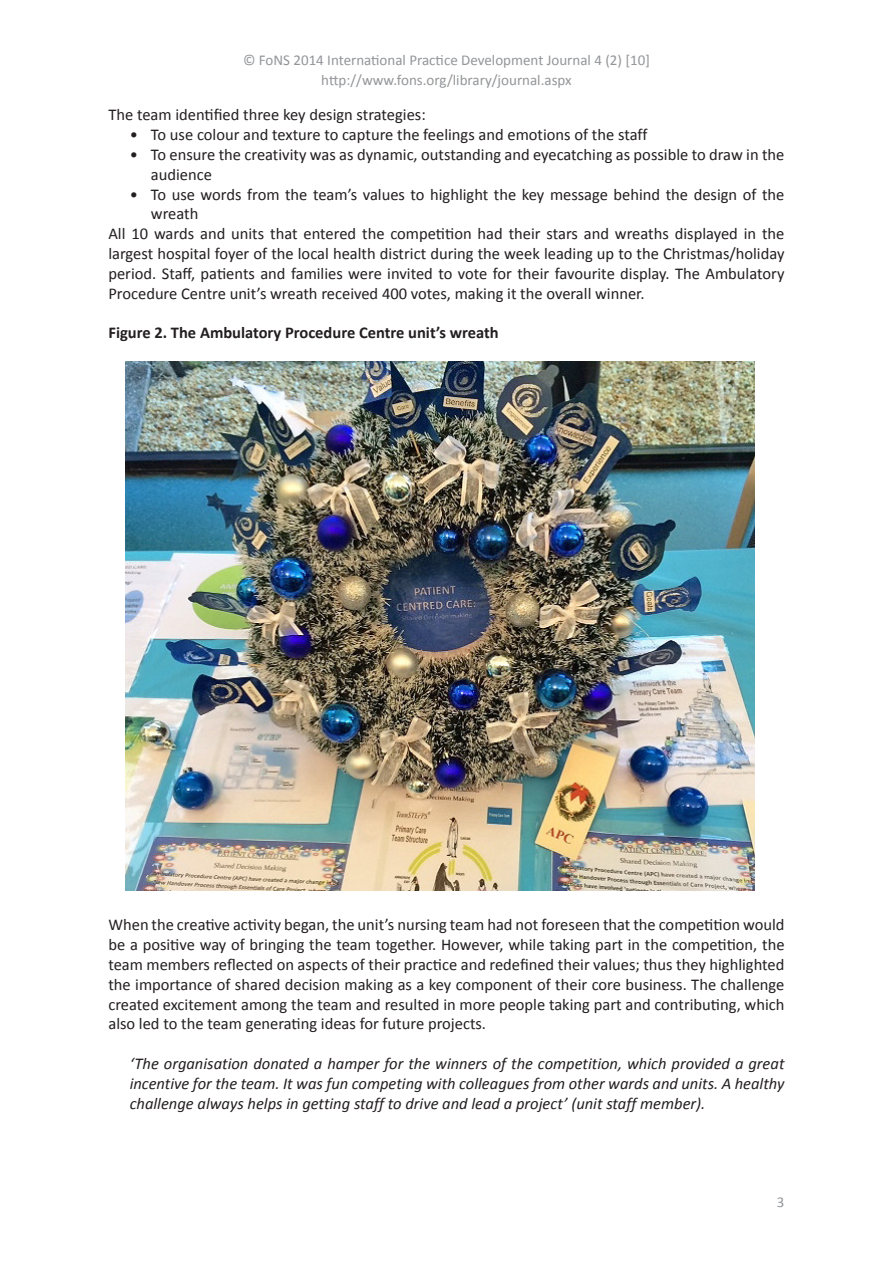
<style>
.page{position:relative;width:893px;height:1263px;background:#fff}
.page>*{position:absolute;margin:0;border:0;box-sizing:border-box;transform-origin:0 0}
.Body{font:16.5px/19.8px "Calibri";color:#231f20}
.Italic_quote{font:italic 16.5px/19.8px "Calibri";color:#231f20;text-align:justify}
.Xhead_1{font:700 16.5px "Calibri";color:#231f20}
.t1{font:15px/19.8px "Calibri";color:#939598;text-align:center}
</style>
<div class="page">
<img style="left:125px;top:361px;width:630px;height:530px">
<p class="t1" style="left:243px;top:50px;width:408px">© FoNS 2014 International Practice Development Journal 4 (2) [10] http://www.fons.org/library/journal.aspx</p>
<p class="Body" style="left:108px;top:105px;width:319px">The team identified three key design strategies:</p>
<p class="Body" style="left:130px;top:125px;width:519px">• To use colour and texture to capture the feelings and emotions of the staff</p>
<p class="Body" style="left:151px;top:145px;width:635px;text-indent:-21px">• To ensure the creativity was as dynamic, outstanding and eyecatching as possible to draw in the audience</p>
<p class="Body" style="left:151px;top:184px;width:635px;text-indent:-21px">• To use words from the team’s values to highlight the key message behind the design of the wreath</p>
<p class="Body" style="left:108px;top:224px;width:678px;text-align:justify">All 10 wards and units that entered the competition had their stars and wreaths displayed in the largest hospital foyer of the local health district during the week leading up to the Christmas/holiday period. Staff, patients and families were invited to vote for their favourite display. The Ambulatory Procedure Centre unit’s wreath received 400 votes, making it the overall winner.</p>
<p class="Xhead_1" style="left:108px;top:322px;width:392px">Figure 2. The Ambulatory Procedure Centre unit’s wreath</p>
<p class="Body" style="left:108px;top:915px;width:678px;text-align:justify">When the creative activity began, the unit’s nursing team had not foreseen that the competition would be a positive way of bringing the team together. However, while taking part in the competition, the team members reflected on aspects of their practice and redefined their values; thus they highlighted the importance of shared decision making as a key component of their core business. The challenge created excitement among the team and resulted in more people taking part and contributing, which also led to the team generating ideas for future projects.</p>
<p class="Italic_quote" style="left:130px;top:1053px;width:656px">‘The organisation donated a hamper for the winners of the competition, which provided a great incentive for the team. It was fun competing with colleagues from other wards and units. A healthy challenge always helps in getting staff to drive and lead a project’ (unit staff member).</p>
<p class="t1" style="left:777px;top:1192px;width:9px">3</p>
</div>
